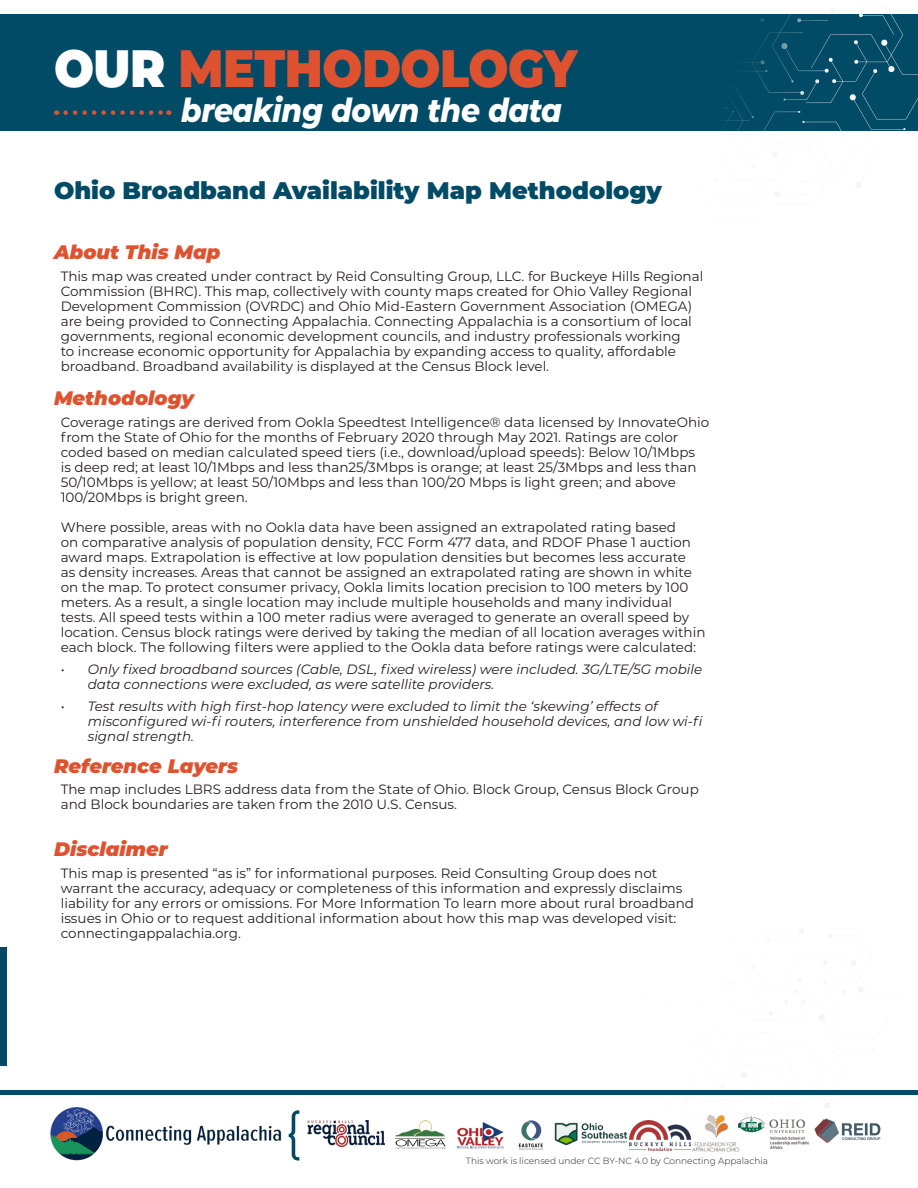
<style>
.page{position:relative;width:918px;height:1188px;background:#fff}
.page>*{position:absolute;margin:0;border:0;box-sizing:border-box;transform-origin:0 0}
.t1{font:500 57.75px "Proxima Nova Ex Cn";color:#014a66}
.t2{font:900 52.5px "Montserrat";letter-spacing:-.01em;color:#de5230;scale:.9 1}
.t3{font:italic 800 33px "Montserrat";letter-spacing:-.01em;color:#fff;scale:.9 1}
.t4{font:900 24px "Montserrat";color:#014b66}
.t5{font:italic 900 19.5px "Montserrat";color:#de5230}
.t6{font:13.5px/15px "Montserrat";color:#231f20}
.t7{font:italic 13.5px/15px "Montserrat";color:#231f20}
.t8{font:300 9px "Montserrat";color:#231f20}
.s1{color:#fff}
</style>
<div class="page">
<div style="left:0;top:948px;width:7px;height:118px;background:#014b66"></div>
<div style="left:0;top:14px;width:918px;height:117px;background:#014b66"></div>
<svg style="left:722px;top:14px;width:196px;height:117px"></svg>
<svg style="left:66px;top:110px;width:103px;height:5px"></svg>
<div style="left:1px;top:1090px;width:917px;height:5px;background:#014b66"></div>
<img style="left:814px;top:1118px;width:67px;height:25px">
<img style="left:555px;top:1123px;width:73px;height:23px">
<img style="left:396px;top:1120px;width:49px;height:28px">
<img style="left:458px;top:1122px;width:46px;height:26px">
<img style="left:307px;top:1121px;width:77px;height:26px">
<img style="left:518px;top:1120px;width:25px;height:30px">
<img style="left:50px;top:1107px;width:232px;height:53px">
<img style="left:629px;top:1120px;width:62px;height:30px">
<img style="left:692px;top:1116px;width:47px;height:36px">
<img style="left:739px;top:1116px;width:71px;height:33px">
<p class="t2" style="left:54px;top:29px;width:583px"><span class="s1">OUR</span> METHODOLOGY</p>
<p class="t3" style="left:181px;top:86px;width:425px">breaking down the data</p>
<p class="t4" style="left:54px;top:172px;width:609px">Ohio Broadband Availability Map Methodology</p>
<p class="t5" style="left:54px;top:237px;width:168px">About This Map</p>
<p class="t6" style="left:61px;top:268px;width:644px">This map was created under contract by Reid Consulting Group, LLC. for Buckeye Hills Regional Commission (BHRC). This map, collectively with county maps created for Ohio Valley Regional Development Commission (OVRDC) and Ohio Mid-Eastern Government Association (OMEGA) are being provided to Connecting Appalachia. Connecting Appalachia is a consortium of local governments, regional economic development councils, and industry professionals working<br>to increase economic opportunity for Appalachia by expanding access to quality, affordable broadband. Broadband availability is displayed at the Census Block level.</p>
<p class="t5" style="left:54px;top:384px;width:142px">Methodology</p>
<p class="t6" style="left:61px;top:414px;width:650px">Coverage ratings are derived from Ookla Speedtest Intelligence® data licensed by InnovateOhio from the State of Ohio for the months of February 2020 through May 2021. Ratings are color coded based on median calculated speed tiers (i.e., download/upload speeds): Below 10/1Mbps<br>is deep red; at least 10/1Mbps and less than25/3Mbps is orange; at least 25/3Mbps and less than 50/10Mbps is yellow; at least 50/10Mbps and less than 100/20 Mbps is light green; and above 100/20Mbps is bright green.</p>
<p class="t6" style="left:61px;top:519px;width:646px">Where possible, areas with no Ookla data have been assigned an extrapolated rating based<br>on comparative analysis of population density, FCC Form 477 data, and RDOF Phase 1 auction award maps. Extrapolation is effective at low population densities but becomes less accurate<br>as density increases. Areas that cannot be assigned an extrapolated rating are shown in white on the map. To protect consumer privacy, Ookla limits location precision to 100 meters by 100 meters. As a result, a single location may include multiple households and many individual tests. All speed tests within a 100 meter radius were averaged to generate an overall speed by location. Census block ratings were derived by taking the median of all location averages within each block. The following filters were applied to the Ookla data before ratings were calculated:</p>
<p class="t7" style="left:88px;top:661px;width:616px;text-indent:-27px">• Only fixed broadband sources (Cable, DSL, fixed wireless) were included. 3G/LTE/5G mobile data connections were excluded, as were satellite providers.</p>
<p class="t7" style="left:88px;top:698px;width:616px;text-indent:-27px">• Test results with high first-hop latency were excluded to limit the ‘skewing’ effects of misconfigured wi-fi routers, interference from unshielded household devices, and low wi-fi signal strength.</p>
<p class="t5" style="left:54px;top:751px;width:186px">Reference Layers</p>
<p class="t6" style="left:61px;top:782px;width:640px">The map includes LBRS address data from the State of Ohio. Block Group, Census Block Group and Block boundaries are taken from the 2010 U.S. Census.</p>
<p class="t5" style="left:54px;top:835px;width:115px">Disclaimer</p>
<p class="t6" style="left:61px;top:865px;width:635px">This map is presented “as is” for informational purposes. Reid Consulting Group does not warrant the accuracy, adequacy or completeness of this information and expressly disclaims liability for any errors or omissions. For More Information To learn more about rural broadband issues in Ohio or to request additional information about how this map was developed visit: connectingappalachia.org.</p>
<p class="t1" style="left:288px;top:1088px;width:13px">{</p>
<p class="t8" style="left:466px;top:1154px;width:304px">This work is licensed under CC BY-NC 4.0 by Connecting Appalachia</p>
</div>
